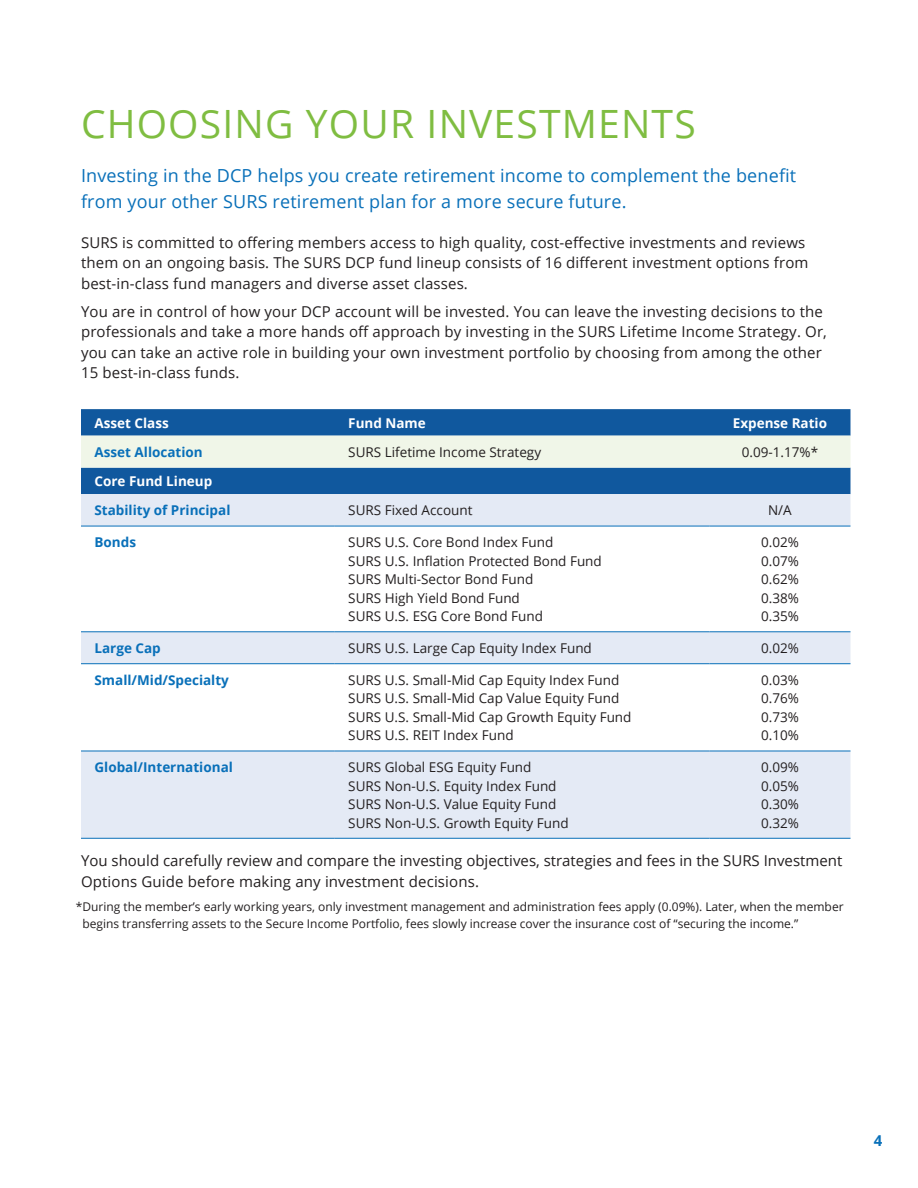
<style>
.page{position:relative;width:918px;height:1188px;background:#fff}
.page>*{position:absolute;margin:0;border:0;box-sizing:border-box;transform-origin:0 0}
.t1{font:39px "Open Sans";letter-spacing:.03em;color:#7fbd41}
.t2{font:18px/25.5px "Open Sans";letter-spacing:.01em;color:#0970b9}
.t3{font:15px/20.2px "Open Sans";letter-spacing:.01em;color:#231f20}
.t4{font:700 15px "Open Sans";color:#0970b9}
.t5{font:13.5px/18.5px "Open Sans";color:#231f20}
.t6{font:700 13.5px "Open Sans";color:#0970b9}
.t7{font:700 13.5px "Open Sans";color:#fff}
.t8{font:12px/16.5px "Open Sans";color:#231f20}
</style>
<div class="page">
<div style="left:81px;top:409px;width:769px;height:85px;background:#10589e"></div>
<div style="left:81px;top:436px;width:769px;height:32px;background:#f0f6e8"></div>
<svg style="left:81px;top:494px;width:769px;height:344px"></svg>
<hr style="left:81px;top:631px;width:254px;height:1px;background:#0970b9">
<hr style="left:335px;top:631px;width:374px;height:1px;background:#0970b9">
<hr style="left:709px;top:631px;width:142px;height:1px;background:#0970b9">
<hr style="left:81px;top:663px;width:254px;height:1px;background:#0970b9">
<hr style="left:335px;top:663px;width:374px;height:1px;background:#0970b9">
<hr style="left:709px;top:663px;width:142px;height:1px;background:#0970b9">
<hr style="left:81px;top:751px;width:254px;height:1px;background:#0970b9">
<hr style="left:335px;top:751px;width:374px;height:1px;background:#0970b9">
<hr style="left:709px;top:751px;width:142px;height:1px;background:#0970b9">
<hr style="left:81px;top:838px;width:254px;height:1px;background:#0970b9">
<hr style="left:335px;top:838px;width:374px;height:1px;background:#0970b9">
<hr style="left:709px;top:838px;width:142px;height:1px;background:#0970b9">
<hr style="left:81px;top:526px;width:254px;height:1px;background:#0970b9">
<hr style="left:335px;top:526px;width:374px;height:1px;background:#0970b9">
<hr style="left:709px;top:526px;width:142px;height:1px;background:#0970b9">
<h1 class="t1" style="left:81px;top:97px;width:616px">CHOOSING YOUR INVESTMENTS</h1>
<p class="t2" style="left:81px;top:162px;width:717px">Investing in the DCP helps you create retirement income to complement the benefit from your other SURS retirement plan for a more secure future.</p>
<p class="t3" style="left:81px;top:232px;width:729px">SURS is committed to offering members access to high quality, cost-effective investments and reviews them on an ongoing basis. The SURS DCP fund lineup consists of 16 different investment options from best-in-class fund managers and diverse asset classes.</p>
<p class="t3" style="left:81px;top:301px;width:747px">You are in control of how your DCP account will be invested. You can leave the investing decisions to the professionals and take a more hands off approach by investing in the SURS Lifetime Income Strategy. Or, you can take an active role in building your own investment portfolio by choosing from among the other 15 best-in-class funds.</p>
<p class="t7" style="left:94px;top:413px;width:76px">Asset Class</p>
<p class="t7" style="left:348px;top:413px;width:79px">Fund Name</p>
<p class="t7" style="left:733px;top:413px;width:96px">Expense Ratio</p>
<p class="t6" style="left:94px;top:442px;width:110px">Asset Allocation</p>
<p class="t5" style="left:348px;top:442px;width:194px">SURS Lifetime Income Strategy</p>
<p class="t5" style="left:742px;top:442px;width:78px">0.09-1.17%*</p>
<p class="t7" style="left:94px;top:472px;width:119px">Core Fund Lineup</p>
<p class="t6" style="left:94px;top:501px;width:137px">Stability of Principal</p>
<p class="t5" style="left:348px;top:501px;width:126px">SURS Fixed Account</p>
<p class="t5" style="left:768px;top:501px;width:25px">N/A</p>
<p class="t6" style="left:94px;top:533px;width:43px">Bonds</p>
<p class="t5" style="left:348px;top:533px;width:255px">SURS U.S. Core Bond Index Fund<br>SURS U.S. Inflation Protected Bond Fund<br>SURS Multi-Sector Bond Fund<br>SURS High Yield Bond Fund<br>SURS U.S. ESG Core Bond Fund</p>
<p class="t5" style="left:761px;top:533px;width:39px;text-align:justify">0.02% 0.07% 0.62% 0.38% 0.35%</p>
<p class="t6" style="left:94px;top:639px;width:68px">Large Cap</p>
<p class="t5" style="left:348px;top:638px;width:245px">SURS U.S. Large Cap Equity Index Fund</p>
<p class="t5" style="left:761px;top:638px;width:39px">0.02%</p>
<p class="t6" style="left:94px;top:670px;width:136px">Small/Mid/Specialty</p>
<p class="t5" style="left:348px;top:670px;width:285px">SURS U.S. Small-Mid Cap Equity Index Fund SURS U.S. Small-Mid Cap Value Equity Fund SURS U.S. Small-Mid Cap Growth Equity Fund SURS U.S. REIT Index Fund</p>
<p class="t5" style="left:761px;top:670px;width:39px;text-align:justify">0.03% 0.76% 0.73% 0.10%</p>
<p class="t6" style="left:94px;top:758px;width:140px">Global/International</p>
<p class="t5" style="left:348px;top:758px;width:222px">SURS Global ESG Equity Fund<br>SURS Non-U.S. Equity Index Fund<br>SURS Non-U.S. Value Equity Fund<br>SURS Non-U.S. Growth Equity Fund</p>
<p class="t5" style="left:761px;top:758px;width:39px;text-align:justify">0.09% 0.05% 0.30% 0.32%</p>
<p class="t3" style="left:81px;top:850px;width:763px">You should carefully review and compare the investing objectives, strategies and fees in the SURS Investment<br>Options Guide before making any investment decisions.</p>
<p class="t8" style="left:82px;top:898px;width:763px;text-indent:-7px">*During the member’s early working years, only investment management and administration fees apply (0.09%). Later, when the member begins transferring assets to the Secure Income Portfolio, fees slowly increase cover the insurance cost of “securing the income.”</p>
<p class="t4" style="left:874px;top:1130px;width:10px">4</p>
</div>
